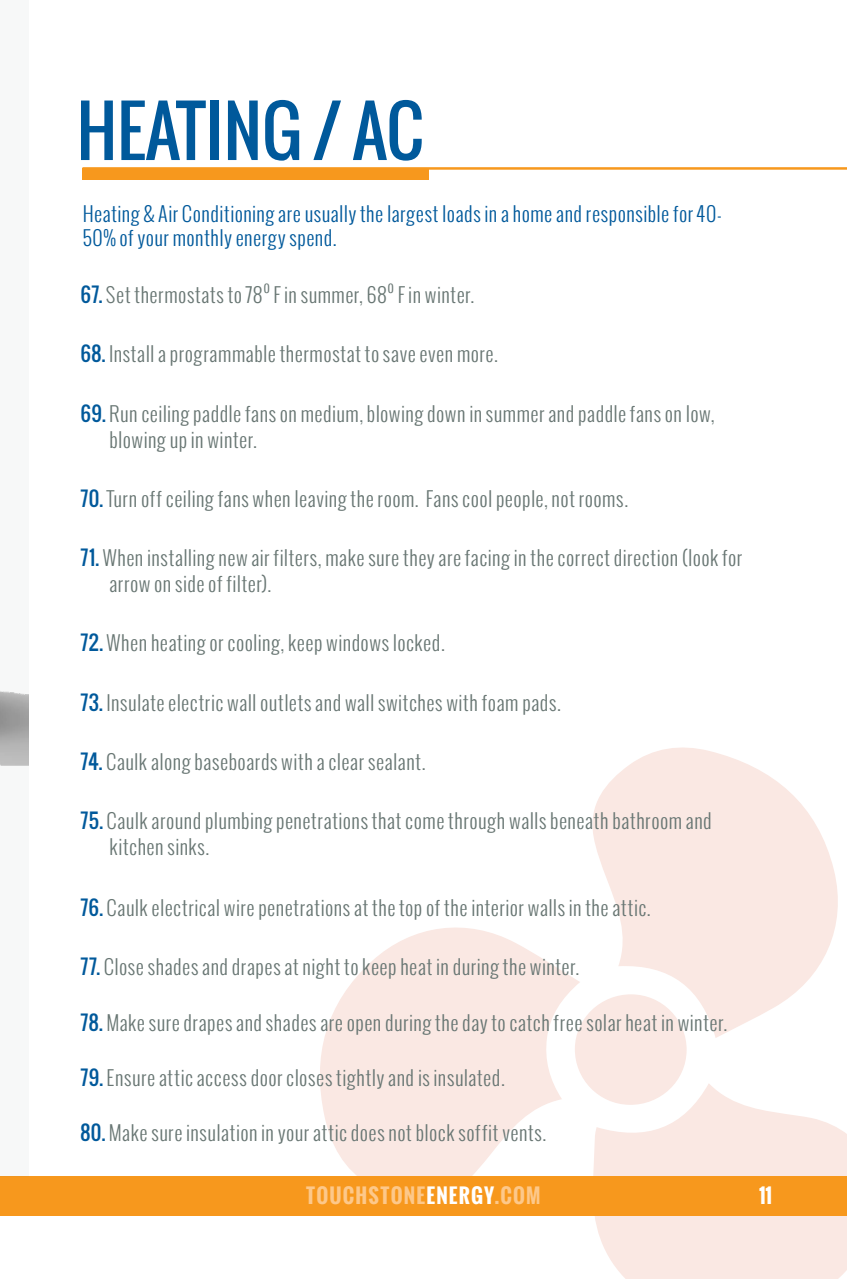
<style>
.page{position:relative;width:847px;height:1279px;background:#fff}
.page>*{position:absolute;margin:0;border:0;box-sizing:border-box;transform-origin:0 0}
.t1{font:68px "Oswald";color:#00599b}
.ListCopy{font:300 20px/26px "Oswald";letter-spacing:.02em;color:#687673}
.SubHead_Callout{font:300 20px/24px "Oswald";letter-spacing:.02em;color:#00599b}
.t2{font:700 20px "Oswald";letter-spacing:.06em;color:#fdc88a}
.t3{font:700 20px "Oswald";color:#fff}
.ListCopy-2{font:300 16px "Oswald";color:#687673}
.s1{font-weight:400;color:#00599b}
.s2{color:#fff}
</style>
<div class="page">
<svg style="left:320px;top:927px;width:260px;height:249px;fill:#fae8e3"></svg>
<svg style="left:592px;top:747px;width:246px;height:291px;fill:#fae8e3"></svg>
<svg style="left:592px;top:1084px;width:255px;height:195px;fill:#fae8e3"></svg>
<div style="left:574px;top:994px;width:113px;height:111px;background:#fae8e3;border-radius:50%"></div>
<div style="left:0;top:1176px;width:847px;height:39px;background:#f7981d"></div>
<div style="left:83px;top:168px;width:346px;height:12px;background:#f7981d"></div>
<hr style="left:83px;top:167px;width:764px;height:2px;background:#f7981d">
<div style="left:0;top:0;width:29px;height:1177px;background:#f7f8f8"></div>
<img style="left:0;top:691px;width:28px;height:75px">
<p class="t1" style="left:77px;top:79px;width:348px">HEATING / AC</p>
<p class="SubHead_Callout" style="left:83px;top:201px;width:640px">Heating &amp; Air Conditioning are usually the largest loads in a home and responsible for 40-<br>50% of your monthly energy spend.</p>
<p class="ListCopy" style="left:81px;top:282px;width:184px"><span class="s1">67.</span> Set thermostats to 78</p>
<p class="ListCopy-2" style="left:263px;top:276px;width:8px">o</p>
<p class="ListCopy" style="left:274px;top:282px;width:115px">F in summer, 68</p>
<p class="ListCopy-2" style="left:387px;top:276px;width:8px">o</p>
<p class="ListCopy" style="left:398px;top:282px;width:78px">F in winter.</p>
<p class="ListCopy" style="left:81px;top:341px;width:419px"><span class="s1">68.</span> Install a programmable thermostat to save even more.</p>
<p class="ListCopy" style="left:109px;top:400px;width:606px;text-indent:-29px"><span class="s1">69.</span> Run ceiling paddle fans on medium, blowing down in summer and paddle fans on low, blowing up in winter.</p>
<p class="ListCopy" style="left:81px;top:485px;width:549px"><span class="s1">70.</span> Turn off ceiling fans when leaving the room. Fans cool people, not rooms.</p>
<p class="ListCopy" style="left:109px;top:545px;width:634px;text-indent:-29px"><span class="s1">71.</span> When installing new air filters, make sure they are facing in the correct direction (look for arrow on side of filter).</p>
<p class="ListCopy" style="left:81px;top:630px;width:366px"><span class="s1">72.</span> When heating or cooling, keep windows locked.</p>
<p class="ListCopy" style="left:81px;top:689px;width:482px"><span class="s1">73.</span> Insulate electric wall outlets and wall switches with foam pads.</p>
<p class="ListCopy" style="left:81px;top:748px;width:347px"><span class="s1">74.</span> Caulk along baseboards with a clear sealant.</p>
<p class="ListCopy" style="left:109px;top:807px;width:604px;text-indent:-29px"><span class="s1">75.</span> Caulk around plumbing penetrations that come through walls beneath bathroom and kitchen sinks.</p>
<p class="ListCopy" style="left:81px;top:895px;width:572px"><span class="s1">76.</span> Caulk electrical wire penetrations at the top of the interior walls in the attic.</p>
<p class="ListCopy" style="left:81px;top:954px;width:500px"><span class="s1">77.</span> Close shades and drapes at night to keep heat in during the winter.</p>
<p class="ListCopy" style="left:81px;top:1009px;width:648px"><span class="s1">78.</span> Make sure drapes and shades are open during the day to catch free solar heat in winter.</p>
<p class="ListCopy" style="left:81px;top:1064px;width:426px"><span class="s1">79.</span> Ensure attic access door closes tightly and is insulated.</p>
<p class="ListCopy" style="left:81px;top:1119px;width:467px"><span class="s1">80.</span> Make sure insulation in your attic does not block soffit vents.</p>
<p class="t2" style="left:306px;top:1180px;width:236px">TOUCHSTONE<span class="s2">ENERGY</span>.COM</p>
<p class="t3" style="left:759px;top:1180px;width:15px">11</p>
</div>
